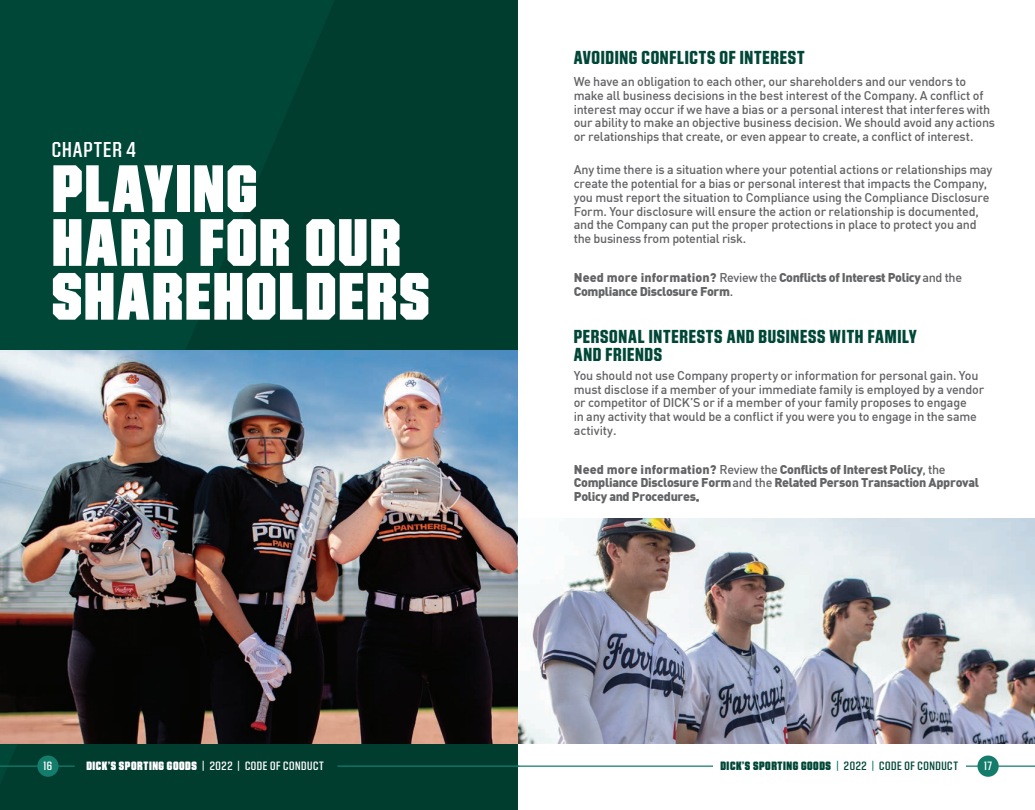
<style>
.page{position:relative;width:1035px;height:810px;background:#fff}
.page>*{position:absolute;margin:0;border:0;box-sizing:border-box;transform-origin:0 0}
.t1{font:900 62.25px/53.9px "DSG Sans";letter-spacing:.03em;color:#fff}
.t2{font:700 20px "DSG Sans";letter-spacing:.05em;color:#fff}
.t3{font:900 17.5px/17.5px "DSG Sans";letter-spacing:.04em;color:#004738}
.t4{font:500 12.5px/13.8px "DIN";letter-spacing:-.015em;color:#636366}
.t5{font:900 12.5px/13.8px "DIN";letter-spacing:-.025em;color:#636466}
.t6{font:900 11.25px "DSG Sans";letter-spacing:.05em;color:#fff}
.t7{font:900 11.25px "DSG Sans";letter-spacing:.05em;color:#004738}
.t8{font:700 11.25px "DSG Sans";color:#fff}
.s1{color:#636366}
.s2{font-weight:500;color:#636366}
.s3{font-weight:500}
.s4{font-weight:700}
.s5{font-weight:700;color:#137c6b}
</style>
<div class="page">
<svg style="left:0;top:0;width:518px;height:810px;background:#004132"></svg>
<hr style="left:0;top:766px;width:75px;height:1px;background:#137c6b">
<div style="left:37px;top:756px;width:22px;height:21px;background:#137c6b;border-radius:50%"></div>
<hr style="left:338px;top:766px;width:181px;height:1px;background:#137c6b">
<hr style="left:517px;top:766px;width:518px;height:1px;background:#137c6b">
<div style="left:713px;top:755px;width:253px;height:24px;background:#fff"></div>
<div style="left:977px;top:756px;width:22px;height:21px;background:#137c6b;border-radius:50%"></div>
<img style="left:518px;top:519px;width:517px;height:224px">
<img style="left:0;top:350px;width:518px;height:393px">
<h2 class="t2" style="left:52px;top:139px;width:86px">CHAPTER 4</h2>
<h1 class="t1" style="left:52px;top:162px;width:207px">PLAYING</h1>
<h1 class="t1" style="left:52px;top:216px;width:379px">HARD FOR OUR<br>SHAREHOLDERS</h1>
<h3 class="t3" style="left:574px;top:49px;width:232px">AVOIDING CONFLICTS OF INTEREST</h3>
<p class="t4" style="left:574px;top:74px;width:423px">We have an obligation to each other, our shareholders and our vendors to make all business decisions in the best interest of the Company. A conflict of interest may occur if we have a bias or a personal interest that interferes with our ability to make an objective business decision. We should avoid any actions or relationships that create, or even appear to create, a conflict of interest.</p>
<p class="t4" style="left:574px;top:163px;width:420px">Any time there is a situation where your potential actions or relationships may create the potential for a bias or personal interest that impacts the Company, you must report the situation to Compliance using the Compliance Disclosure Form. Your disclosure will ensure the action or relationship is documented, and the Company can put the proper protections in place to protect you and the business from potential risk.</p>
<p class="t5" style="left:574px;top:270px;width:390px"><span class="s1">Need more information?</span> <span class="s2">Review the</span> Conflicts of Interest Policy <span class="s2">and the<br></span>Compliance Disclosure Form<span class="s3">.</span></p>
<h3 class="t3" style="left:574px;top:328px;width:345px">PERSONAL INTERESTS AND BUSINESS WITH FAMILY<br>AND FRIENDS</h3>
<p class="t4" style="left:574px;top:368px;width:412px">You should not use Company property or information for personal gain. You must disclose if a member of your immediate family is employed by a vendor or competitor of DICK’S or if a member of your family proposes to engage<br>in any activity that would be a conflict if you were you to engage in the same activity.</p>
<p class="t5" style="left:574px;top:462px;width:407px"><span class="s1">Need more information?</span> <span class="s2">Review the</span> Conflicts of Interest Policy<span class="s2">, the<br></span>Compliance Disclosure Form <span class="s2">and the</span> Related Person Transaction Approval<br>Policy and Procedures<span class="s3">.</span></p>
<p class="t8" style="left:44px;top:760px;width:10px">16</p>
<p class="t6" style="left:86px;top:760px;width:239px">DICK’S SPORTING GOODS <span class="s4">| 2022 | CODE OF CONDUCT</span></p>
<p class="t7" style="left:721px;top:760px;width:239px">DICK’S SPORTING GOODS <span class="s5">|</span> <span class="s4">2022</span> <span class="s5">|</span> <span class="s4">CODE OF CONDUCT</span></p>
<p class="t8" style="left:984px;top:760px;width:9px">17</p>
</div>
